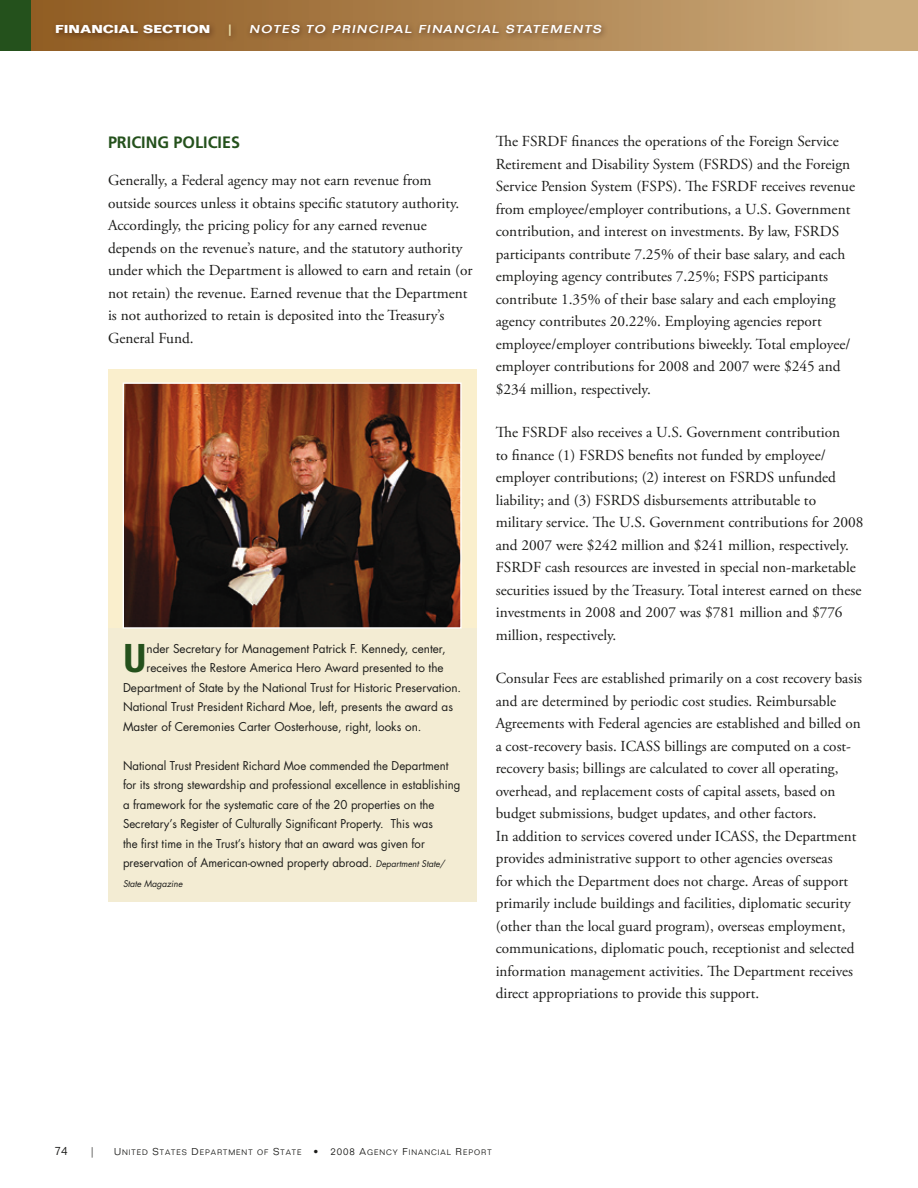
<style>
.page{position:relative;width:918px;height:1188px;background:#fff}
.page>*{position:absolute;margin:0;border:0;box-sizing:border-box;transform-origin:0 0}
.MDACaptions1{font:700 condensed 38.85px "Univers";color:#24511c}
._1_03_Header_Lvl3{font:700 16.5px "Frutiger";color:#24511c}
._2_02_BodyText{font:15.3px/22.5px "Adobe Garamond Pro";color:#1c1c1a}
.t1{font:300 12px "Folio Std";color:#1c1c1a}
.MDACaptions1-2{font:11.85px/19.5px "Futura";color:#1c1c1a;scale:.96 1}
.MDACaptions1-3{font:11.85px "Futura";color:#1c1c1a}
.t2{font:italic 500 11.25px "Folio Std";color:#fff;scale:1.2 1}
.t3{font:700 11.25px "Folio Std";color:#fff;scale:1.2 1}
.t4{font:700 11.25px "Folio Std";color:#e9dca7;scale:1.2 1}
.t5{font:300 10.5px "Folio Std";color:#1c1c1a}
.MDACaptions1-4{font:italic 9px "Futura";color:#1c1c1a;scale:.96 1}
.t6{font:7.8px "Folio Std Light SC800";letter-spacing:.125em;color:#1c1c1a}
.s1{font-style:italic;font-size:9px}
.s2{font-size:9.75px}
</style>
<div class="page">
<div style="left:108px;top:369px;width:368px;height:260px;background:#faefcd"></div>
<div style="left:108px;top:629px;width:368px;height:273px;background:#f3ecd3"></div>
<img style="left:125px;top:385px;width:335px;height:242px">
<div style="left:123px;top:383px;width:339px;height:246px;border:1px solid #fff"></div>
<div style="left:0;top:0;width:918px;height:50px;background:linear-gradient(to right,#8d581e,#cdad7f)"></div>
<div style="left:0;top:0;width:31px;height:50px;background:#24511c"></div>
<div style="left:51px;top:20px;width:558px;height:23px;background:#1b0000;opacity:.5"></div>
<p class="t3" style="left:55px;top:22px;width:131px">FINANCIAL SECTION</p>
<p class="t4" style="left:228px;top:22px;width:4px">|</p>
<p class="t2" style="left:249px;top:23px;width:297px">NOTES TO PRINCIPAL FINANCIAL STATEMENTS</p>
<p class="_1_03_Header_Lvl3" style="left:108px;top:132px;width:134px">PRICING POLICIES</p>
<p class="_2_02_BodyText" style="left:108px;top:170px;width:366px">Generally, a Federal agency may not earn revenue from outside sources unless it obtains specific statutory authority.<br>Accordingly, the pricing policy for any earned revenue depends on the revenue’s nature, and the statutory authority under which the Department is allowed to earn and retain (or not retain) the revenue. Earned revenue that the Department is not authorized to retain is deposited into the Treasury’s General Fund.</p>
<p class="MDACaptions1" style="left:123px;top:635px;width:25px">U</p>
<p class="MDACaptions1-3" style="left:147px;top:640px;width:301px">nder Secretary for Management Patrick F. Kennedy, center,</p>
<p class="MDACaptions1-3" style="left:147px;top:660px;width:299px">receives the Restore America Hero Award presented to the</p>
<p class="MDACaptions1-3" style="left:123px;top:679px;width:340px">Department of State by the National Trust for Historic Preservation.</p>
<p class="MDACaptions1-3" style="left:123px;top:699px;width:332px">National Trust President Richard Moe, left, presents the award as</p>
<p class="MDACaptions1-3" style="left:123px;top:718px;width:300px">Master of Ceremonies Carter Oosterhouse, right, looks on.</p>
<p class="MDACaptions1-2" style="left:123px;top:756px;width:353px">National Trust President Richard Moe commended the Department for its strong stewardship and professional excellence in establishing a framework for the systematic care of the 20 properties on the Secretary’s Register of Culturally Significant Property. This was<br>the first time in the Trust’s history that an award was given for preservation of American-owned property abroad. <span class="s1">Department State/</span></p>
<p class="MDACaptions1-4" style="left:123px;top:877px;width:64px">State Magazine</p>
<p class="_2_02_BodyText" style="left:496px;top:131px;width:361px">The FSRDF finances the operations of the Foreign Service Retirement and Disability System (FSRDS) and the Foreign Service Pension System (FSPS). The FSRDF receives revenue from employee/employer contributions, a U.S. Government contribution, and interest on investments. By law, FSRDS participants contribute 7.25% of their base salary, and each employing agency contributes 7.25%; FSPS participants contribute 1.35% of their base salary and each employing agency contributes 20.22%. Employing agencies report employee/employer contributions biweekly. Total employee/ employer contributions for 2008 and 2007 were $245 and $234 million, respectively.</p>
<p class="_2_02_BodyText" style="left:496px;top:422px;width:369px">The FSRDF also receives a U.S. Government contribution<br>to finance (1) FSRDS benefits not funded by employee/ employer contributions; (2) interest on FSRDS unfunded liability; and (3) FSRDS disbursements attributable to military service. The U.S. Government contributions for 2008 and 2007 were $242 million and $241 million, respectively.<br>FSRDF cash resources are invested in special non-marketable securities issued by the Treasury. Total interest earned on these investments in 2008 and 2007 was $781 million and $776 million, respectively.</p>
<p class="_2_02_BodyText" style="left:496px;top:668px;width:368px">Consular Fees are established primarily on a cost recovery basis and are determined by periodic cost studies. Reimbursable Agreements with Federal agencies are established and billed on a cost-recovery basis. ICASS billings are computed on a cost&shy;recovery basis; billings are calculated to cover all operating, overhead, and replacement costs of capital assets, based on budget submissions, budget updates, and other factors.<br>In addition to services covered under ICASS, the Department provides administrative support to other agencies overseas<br>for which the Department does not charge. Areas of support primarily include buildings and facilities, diplomatic security (other than the local guard program), overseas employment, communications, diplomatic pouch, receptionist and selected information management activities. The Department receives direct appropriations to provide this support.</p>
<p class="t1" style="left:55px;top:1144px;width:15px">74</p>
<p class="t5" style="left:91px;top:1145px;width:4px">|</p>
<p class="t6" style="left:114px;top:1148px;width:379px"><span class="s2">U</span>NITED <span class="s2">S</span>TATES <span class="s2">D</span>EPARTMENT OF <span class="s2">S</span>TATE <span class="s2">• 2008 A</span>GENCY <span class="s2">F</span>INANCIAL <span class="s2">R</span> EPORT</p>
</div>
